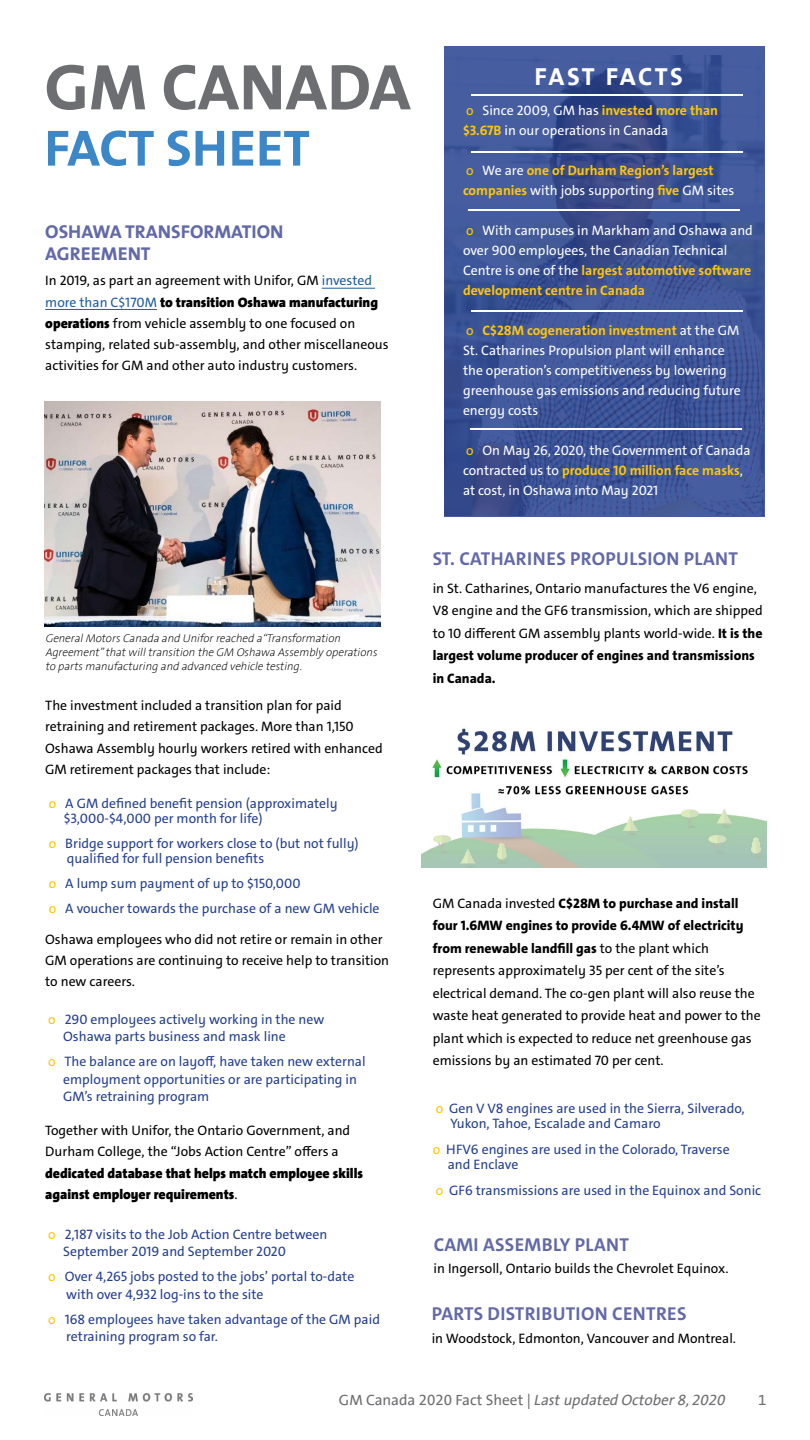
<style>
.page{position:relative;width:810px;height:1440px;background:#fff}
.page>*{position:absolute;margin:0;border:0;box-sizing:border-box;transform-origin:0 0}
.t1{font:700 65px "GM Sans";color:#6d6e71}
.t2{font:700 51.25px "GM Sans";color:#3c87c7}
.t3{font:700 25px "GM Sans";letter-spacing:.095em;color:#fff}
.t4{font:700 18.75px "GM Global Sans";letter-spacing:.02em;color:#6269a7}
.t5{font:700 18.75px/22.5px "GM Sans";color:#6269a7}
.t6{font:italic 15px "GM Sans";color:#6d6e71}
.t7{font:15px "GM Sans";color:#6d6e71}
.t8{font:13.75px/22.5px "GM Global Sans";color:#000}
.t9{font:13.75px/17.5px "GM Global Sans";color:#25408f}
.t10{font:13.75px/20px "GM Global Sans";color:#fff}
.t11{font:900 13.75px/21.2px "GM Global Sans";color:#000}
.t12{font:700 13.75px/20px "GM Global Sans";color:#ffc60b}
.t13{font:italic 300 11.25px/13.8px "GM Sans";color:#000}
.s1{color:#215e9e}
.s2{font-weight:900}
.s3{color:#ffc60b}
.s4{font-weight:400}
.s5{font-weight:700;color:#ffc60b}
.s6{font-weight:400;color:#fff}
.s7{font-weight:800}
.s8{font-style:normal}
</style>
<div class="page">
<hr style="left:322px;top:288px;width:53px;height:1px;background:#215e9e">
<hr style="left:45px;top:309px;width:112px;height:1px;background:#215e9e">
<svg style="left:445px;top:46px;width:320px;height:470px;background:#3e5496"></svg>
<hr style="left:471px;top:94px;width:272px;height:2px;background:#fff">
<hr style="left:471px;top:151px;width:272px;height:1px;background:#fff">
<hr style="left:469px;top:210px;width:271px;height:1px;background:#fff">
<hr style="left:471px;top:310px;width:272px;height:2px;background:#fff">
<img style="left:44px;top:1394px;width:149px;height:22px">
<hr style="left:471px;top:429px;width:271px;height:1px;background:#fff">
<img style="left:44px;top:401px;width:337px;height:225px">
<img style="left:421px;top:728px;width:345px;height:140px">
<h1 class="t1" style="left:44px;top:49px;width:368px">GM CANADA</h1>
<h2 class="t2" style="left:44px;top:118px;width:267px">FACT SHEET</h2>
<h3 class="t5" style="left:45px;top:220px;width:240px">OSHAWA TRANSFORMATION<br>AGREEMENT</h3>
<p class="t8" style="left:45px;top:270px;width:345px;line-height:21.2px">In 2019, as part an agreement with Unifor, GM <span class="s1">invested more than C$170M</span> <span class="s2">to transition Oshawa manufacturing operations</span> from vehicle assembly to one focused on stamping, related sub-assembly, and other miscellaneous activities for GM and other auto industry customers.</p>
<p class="t13" style="left:46px;top:631px;width:333px">General Motors Canada and Unifor reached a“Transformation<br>Agreement” that will transition the GM Oshawa Assembly operations to parts manufacturing and advanced vehicle testing.</p>
<p class="t8" style="left:45px;top:695px;width:339px;line-height:21.2px">The investment included a transition plan for paid retraining and retirement packages. More than 1,150<br>Oshawa Assembly hourly workers retired with enhanced GM retirement packages that include:</p>
<p class="t9" style="left:64px;top:796px;width:275px;line-height:15px;text-indent:-15px"><span class="s3">o</span> A GM defined benefit pension (approximately $3,000-$4,000 per month for life)</p>
<p class="t9" style="left:67px;top:836px;width:293px;line-height:15px;text-indent:-18px"><span class="s3">o</span> Bridge support for workers close to (but not fully) qualified for full pension benefits</p>
<p class="t9" style="left:49px;top:871px;width:332px;line-height:25px"><span class="s3">o</span> A lump sum payment of up to $150,000<br><span class="s3">o</span> A voucher towards the purchase of a new GM vehicle</p>
<p class="t8" style="left:45px;top:929px;width:345px;line-height:21.2px">Oshawa employees who did not retire or remain in other<br>GM operations are continuing to receive help to transition to new careers.</p>
<p class="t9" style="left:63px;top:1010px;width:263px;text-indent:-15px"><span class="s3">o</span> 290 employees actively working in the new<br>Oshawa parts business and mask line</p>
<p class="t9" style="left:63px;top:1053px;width:304px;text-indent:-15px"><span class="s3">o</span> The balance are on layoff, have taken new external employment opportunities or are participating in<br>GM’s retraining program</p>
<p class="t8" style="left:45px;top:1120px;width:307px;line-height:21.2px">Together with Unifor, the Ontario Government, and<br>Durham College, the “Jobs Action Centre” offers a</p>
<p class="t11" style="left:45px;top:1163px;width:319px">dedicated database that helps match employee skills against employer requirements<span class="s4">.</span></p>
<p class="t9" style="left:63px;top:1226px;width:266px;text-indent:-15px"><span class="s3">o</span> 2,187 visits to the Job Action Centre between<br>September 2019 and September 2020</p>
<p class="t9" style="left:66px;top:1268px;width:290px;text-indent:-18px"><span class="s3">o</span> Over 4,265 jobs posted to the jobs’ portal to-date with over 4,932 log-ins to the site</p>
<p class="t9" style="left:66px;top:1311px;width:315px;text-indent:-18px"><span class="s3">o</span> 168 employees have taken advantage of the GM paid retraining program so far.</p>
<h3 class="t3" style="left:535px;top:62px;width:150px">FAST FACTS</h3>
<p class="t10" style="left:463px;top:100px;width:257px"><span class="s3">o</span> Since 2009, GM has <span class="s5">invested more than $3.67B</span> in our operations in Canada</p>
<p class="t12" style="left:463px;top:160px;width:273px"><span class="s4">o</span> <span class="s6">We are</span> one of Durham Region’s largest companies <span class="s6">with jobs supporting</span> five <span class="s6">GM sites</span></p>
<p class="t10" style="left:463px;top:220px;width:291px"><span class="s3">o</span> With campuses in Markham and Oshawa and over 900 employees, the Canadian Technical Centre is one of the <span class="s5">largest automotive software development centre in Canada</span></p>
<p class="t10" style="left:463px;top:320px;width:279px"><span class="s3">o</span> <span class="s5">C$28M cogeneration investment</span> at the GM St. Catharines Propulsion plant will enhance the operation’s competitiveness by lowering greenhouse gas emissions and reducing future energy costs</p>
<p class="t10" style="left:463px;top:440px;width:289px"><span class="s3">o</span> On May 26, 2020, the Government of Canada contracted us to <span class="s5">produce 10 million face masks</span>, at cost, in Oshawa into May 2021</p>
<h3 class="t4" style="left:433px;top:547px;width:307px">ST. CATHARINES PROPULSION PLANT</h3>
<p class="t8" style="left:433px;top:577px;width:332px">in St. Catharines, Ontario manufactures the V6 engine, V8 engine and the GF6 transmission, which are shipped to 10 different GM assembly plants world-wide. <span class="s7">It is the largest volume producer of engines and transmissions in Canada.</span></p>
<p class="t8" style="left:433px;top:892px;width:330px">GM Canada invested <span class="s7">C$28M to purchase and install four 1.6MW engines to provide 6.4MW of electricity from renewable landfill gas</span> to the plant which represents approximately 35 per cent of the site’s electrical demand. The co-gen plant will also reuse the waste heat generated to provide heat and power to the plant which is expected to reduce net greenhouse gas emissions by an estimated 70 per cent.</p>
<p class="t9" style="left:450px;top:1101px;width:296px;line-height:15px;text-indent:-15px"><span class="s3">o</span> Gen V V8 engines are used in the Sierra, Silverado,<br>Yukon, Tahoe, Escalade and Camaro</p>
<p class="t9" style="left:448px;top:1142px;width:284px;line-height:15px;text-indent:-15px"><span class="s3">o</span> HFV6 engines are used in the Colorado, Traverse and Enclave</p>
<p class="t9" style="left:436px;top:1182px;width:327px"><span class="s3">o</span> GF6 transmissions are used in the Equinox and Sonic</p>
<h3 class="t4" style="left:434px;top:1232px;width:197px">CAMI ASSEMBLY PLANT</h3>
<p class="t8" style="left:434px;top:1257px;width:297px">in Ingersoll, Ontario builds the Chevrolet Equinox.</p>
<h3 class="t4" style="left:432px;top:1302px;width:256px">PARTS DISTRIBUTION CENTRES</h3>
<p class="t8" style="left:432px;top:1327px;width:306px">in Woodstock, Edmonton, Vancouver and Montreal.</p>
<p class="t6" style="left:339px;top:1391px;width:388px"><span class="s8">GM Canada 2020 Fact Sheet |</span> Last updated October 8, 2020</p>
<p class="t7" style="left:758px;top:1392px;width:10px">1</p>
</div>
